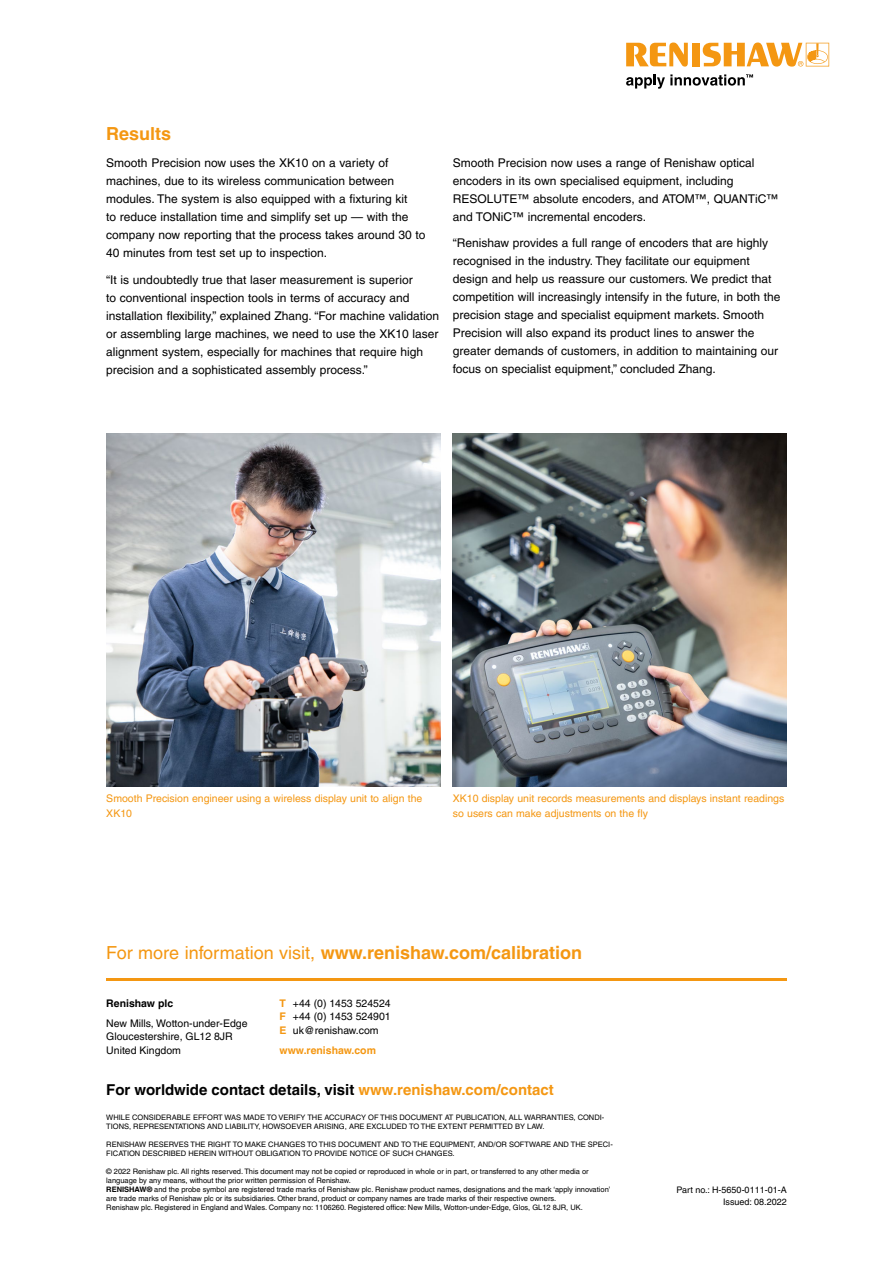
<style>
.page{position:relative;width:893px;height:1263px;background:#fff}
.page>*{position:absolute;margin:0;border:0;box-sizing:border-box;transform-origin:0 0}
.t1{font:700 18px "Helvetica LT Pro";color:#f49712}
.t2{font:700 15px "Helvetica LT Pro";color:#000}
.t3{font:12px/18px "Helvetica LT Pro";color:#000}
.t4{font:10.5px/15px "Helvetica LT Pro";color:#f49712}
.t5{font:10.5px/13.6px "Helvetica LT Pro";color:#000;text-align:justify}
.t6{font:700 10.5px "Helvetica LT Pro";color:#f49712}
.t7{font:700 10.5px "Helvetica LT Pro";color:#000}
.t8{font:9px/12px "Helvetica LT Pro";color:#000;text-align:right}
.t9{font:7.5px/9px "Helvetica LT Pro";color:#000}
.s1{font-weight:400}
.s2{font-weight:700;color:#f49712}
.s3{color:#f49712}
.s4{font-weight:700}
</style>
<div class="page">
<svg style="left:626px;top:43px;width:62px;height:24px"></svg>
<div style="left:692px;top:43px;width:8px;height:23px;background:#f49712"></div>
<svg style="left:703px;top:43px;width:126px;height:24px"></svg>
<svg style="left:626px;top:74px;width:127px;height:15px"></svg>
<hr style="left:106px;top:978px;width:681px;height:2px;background:#f49712">
<img style="left:106px;top:433px;width:334px;height:353px">
<img style="left:453px;top:433px;width:334px;height:353px">
<h1 class="t1" style="left:106px;top:123px;width:67px">Results</h1>
<p class="t3" style="left:106px;top:154px;width:321px">Smooth Precision now uses the XK10 on a variety of machines, due to its wireless communication between modules. The system is also equipped with a fixturing kit<br>to reduce installation time and simplify set up — with the company now reporting that the process takes around 30 to 40 minutes from test set up to inspection.</p>
<p class="t3" style="left:106px;top:270px;width:334px">“It is undoubtedly true that laser measurement is superior<br>to conventional inspection tools in terms of accuracy and installation flexibility,” explained Zhang. “For machine validation or assembling large machines, we need to use the XK10 laser alignment system, especially for machines that require high precision and a sophisticated assembly process.”</p>
<p class="t3" style="left:453px;top:153px;width:327px">Smooth Precision now uses a range of Renishaw optical encoders in its own specialised equipment, including RESOLUTE™ absolute encoders, and ATOM™, QUANTiC™ and TONiC™ incremental encoders.</p>
<p class="t3" style="left:453px;top:234px;width:329px">“Renishaw provides a full range of encoders that are highly recognised in the industry. They facilitate our equipment design and help us reassure our customers. We predict that competition will increasingly intensify in the future, in both the precision stage and specialist equipment markets. Smooth Precision will also expand its product lines to answer the greater demands of customers, in addition to maintaining our focus on specialist equipment,” concluded Zhang.</p>
<p class="t4" style="left:106px;top:791px;width:318px">Smooth Precision engineer using a wireless display unit to align the<br>XK10</p>
<p class="t4" style="left:453px;top:791px;width:333px">XK10 display unit records measurements and displays instant readings so users can make adjustments on the fly</p>
<h1 class="t1" style="left:106px;top:942px;width:477px"><span class="s1">For more information visit,</span> www.renishaw.com/calibration</h1>
<p class="t7" style="left:106px;top:997px;width:68px">Renishaw plc</p>
<p class="t5" style="left:106px;top:1017px;width:143px;text-align:left">New Mills, Wotton-under-Edge<br>Gloucestershire, GL12 8JR<br>United Kingdom</p>
<p class="t5" style="left:280px;top:996px;width:113px"><span class="s2">T</span> +44 (0) 1453 524524<br><span class="s2">F</span> +44 (0) 1453 524901<br><span class="s2">E</span> uk@renishaw.com</p>
<p class="t6" style="left:280px;top:1044px;width:98px">www.renishaw.com</p>
<p class="t2" style="left:106px;top:1081px;width:449px">For worldwide contact details, visit <span class="s3">www.renishaw.com/contact</span></p>
<p class="t9" style="left:106px;top:1113px;width:500px">WHILE CONSIDERABLE EFFORT WAS MADE TO VERIFY THE ACCURACY OF THIS DOCUMENT AT PUBLICATION, ALL WARRANTIES, CONDI-<br>TIONS, REPRESENTATIONS AND LIABILITY, HOWSOEVER ARISING, ARE EXCLUDED TO THE EXTENT PERMITTED BY LAW.</p>
<p class="t9" style="left:106px;top:1140px;width:508px">RENISHAW RESERVES THE RIGHT TO MAKE CHANGES TO THIS DOCUMENT AND TO THE EQUIPMENT, AND/OR SOFTWARE AND THE SPECI-<br>FICATION DESCRIBED HEREIN WITHOUT OBLIGATION TO PROVIDE NOTICE OF SUCH CHANGES.</p>
<p class="t9" style="left:106px;top:1167px;width:506px">© 2022 Renishaw plc. All rights reserved. This document may not be copied or reproduced in whole or in part, or transferred to any other media or language by any means, without the prior written permission of Renishaw.<br><span class="s4">RENISHAW®</span> and the probe symbol are registered trade marks of Renishaw plc. Renishaw product names, designations and the mark ‘apply innovation’ are trade marks of Renishaw plc or its subsidiaries. Other brand, product or company names are trade marks of their respective owners.<br>Renishaw plc. Registered in England and Wales. Company no: 1106260. Registered office: New Mills, Wotton-under-Edge, Glos, GL12 8JR, UK.</p>
<p class="t8" style="left:676px;top:1183px;width:112px">Part no.: H-5650-0111-01-A<br>Issued: 08.2022</p>
</div>
